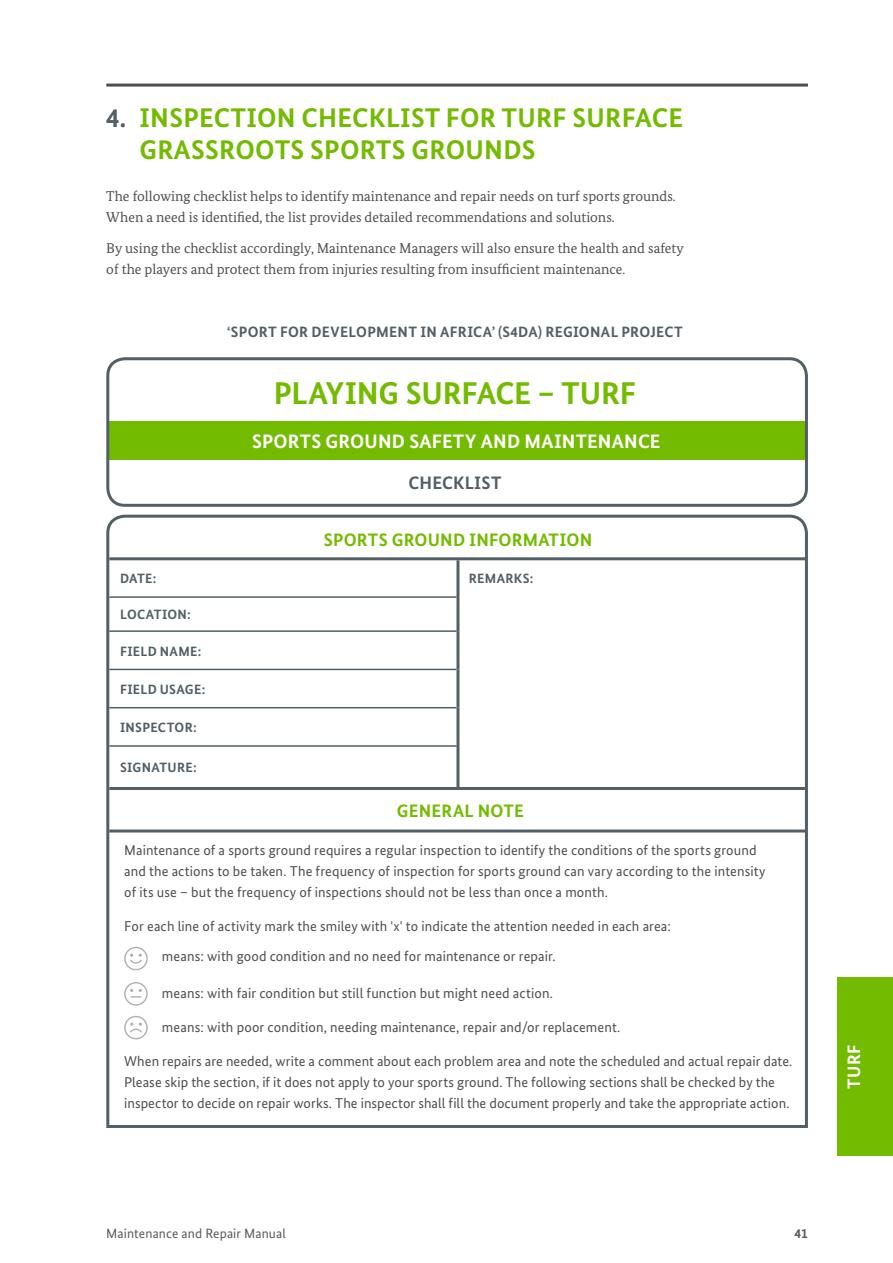
<style>
.page{position:relative;width:893px;height:1263px;background:#fff}
.page>*{position:absolute;margin:0;border:0;box-sizing:border-box;transform-origin:0 0}
.t1{font:700 31.5px "Bundes Sans";color:#73bb00}
.t2{font:700 27px/31.5px "Bundes Sans";letter-spacing:.01em;color:#73bb00}
.t3{font:700 19.5px "Bundes Sans";letter-spacing:.01em;color:#fff}
.t4{font:700 18px "Bundes Sans";letter-spacing:.01em;color:#73bb00}
.t5{font:700 18px "Bundes Sans";color:#525f65}
.t6{font:700 18px "Bundes Sans";color:#fff}
.t7{font:700 15px "Bundes Sans";letter-spacing:.02em;color:#525f65}
.t8{font:14.25px/21px "Bundes Sans";letter-spacing:.005em;color:#4e4e4d}
.t9{font:14.25px/21px "Bundes Serif";color:#4e4e4d}
.t10{font:700 13.5px "Bundes Sans";letter-spacing:.025em;color:#525f65}
.t11{font:13.5px "Bundes Sans";letter-spacing:.01em;color:#5b5b5a}
.t12{font:700 13.5px "Bundes Sans";color:#5b5b5a}
.s1{color:#525f65}
</style>
<div class="page">
<hr style="left:106px;top:84px;width:702px;height:3px;background:#4e4e4d">
<svg style="left:106px;top:514px;width:702px;height:614px"></svg>
<div style="left:107px;top:421px;width:699px;height:38px;background:#73bb00"></div>
<div style="left:106px;top:357px;width:702px;height:150px;border:3px solid #525f65;border-radius:17px"></div>
<div style="left:838px;top:978px;width:55px;height:178px;background:#73bb00"></div>
<h2 class="t2" style="left:140px;top:102px;width:545px;text-indent:-33px"><span class="s1">4.</span> I NSPECTION CHECKLIST FOR TURF SURFACE -GRASSROOTS SPORTS GROUNDS</h2>
<p class="t9" style="left:106px;top:185px;width:571px">The following checklist helps to identify maintenance and repair needs on turf sports grounds.<br>When a need is identified, the list provides detailed recommendations and solutions.</p>
<p class="t9" style="left:106px;top:238px;width:579px">By using the checklist accordingly, Maintenance Managers will also ensure the health and safety of the players and protect them from injuries resulting from insufficient maintenance.</p>
<p class="t7" style="left:227px;top:323px;width:457px">‘SPORT FOR DEVELOPM ENT IN AFRICA’ (S4DA) REGIONAL PROJECT</p>
<h1 class="t1" style="left:274px;top:374px;width:18px">PLAYIN</h1>
<h1 class="t1" style="left:379px;top:374px;width:101px">G SURFACE</h1>
<h1 class="t1" style="left:538px;top:374px;width:96px">– TURF</h1>
<h3 class="t3" style="left:252px;top:429px;width:113px">SPO RTS GROUND</h3>
<h3 class="t3" style="left:409px;top:429px;width:23px">SAFETY</h3>
<h3 class="t3" style="left:481px;top:429px;width:14px">AND</h3>
<h3 class="t3" style="left:524px;top:429px;width:30px">MAINTENANCE</h3>
<p class="t5" style="left:409px;top:472px;width:12px">CHECKLI</p>
<p class="t5" style="left:482px;top:472px;width:21px">ST</p>
<p class="t4" style="left:324px;top:529px;width:104px">SPO RTS GROUND</p>
<p class="t4" style="left:469px;top:529px;width:12px">INFO</p>
<p class="t4" style="left:512px;top:529px;width:39px">RMATION</p>
<p class="t10" style="left:120px;top:570px;width:38px">DATE:</p>
<p class="t10" style="left:469px;top:570px;width:66px">REMARKS:</p>
<p class="t10" style="left:120px;top:606px;width:72px">LOCATION:</p>
<p class="t10" style="left:120px;top:643px;width:83px">FIELD NAM E:</p>
<p class="t10" style="left:120px;top:681px;width:87px">FIELD USAGE:</p>
<p class="t10" style="left:120px;top:719px;width:78px">INSPECTOR:</p>
<p class="t10" style="left:120px;top:760px;width:78px">SIGNATURE:</p>
<p class="t4" style="left:397px;top:799px;width:129px">GENERAL NOTE</p>
<p class="t8" style="left:124px;top:839px;width:643px">Maintenance of a sports ground requires a regular inspection to identify the conditions of the sports ground and the actions to be taken. The frequency of inspection for sports ground can vary according to the intensity of its use – but the frequency of inspections should not be less than once a month.</p>
<p class="t8" style="left:162px;top:910px;width:510px;line-height:30.8px;text-indent:-38px">For each line of activity mark the smiley with 'x' to indicate the attention needed in each area: means: with good condition and no need for maintenance or repair.</p>
<p class="t8" style="left:162px;top:982px;width:393px">means: with fair condition but still function but might need action.</p>
<p class="t8" style="left:162px;top:1016px;width:460px">means: with poor condition, needing maintenance, repair and/or replacement.</p>
<p class="t8" style="left:124px;top:1050px;width:670px">When repairs are needed, write a comment about each problem area and note the scheduled and actual repair date.<br>Please skip the section, if it does not apply to your sports ground. The following sections shall be checked by the inspector to decide on repair works. The inspector shall fill the document properly and take the appropriate action.</p>
<p class="t6" style="left:843px;top:1089px;width:45px;rotate:-90deg">TURF</p>
<p class="t11" style="left:106px;top:1225px;width:181px">Maintenance and Repair Manual</p>
<p class="t12" style="left:794px;top:1225px;width:15px">41</p>
</div>
